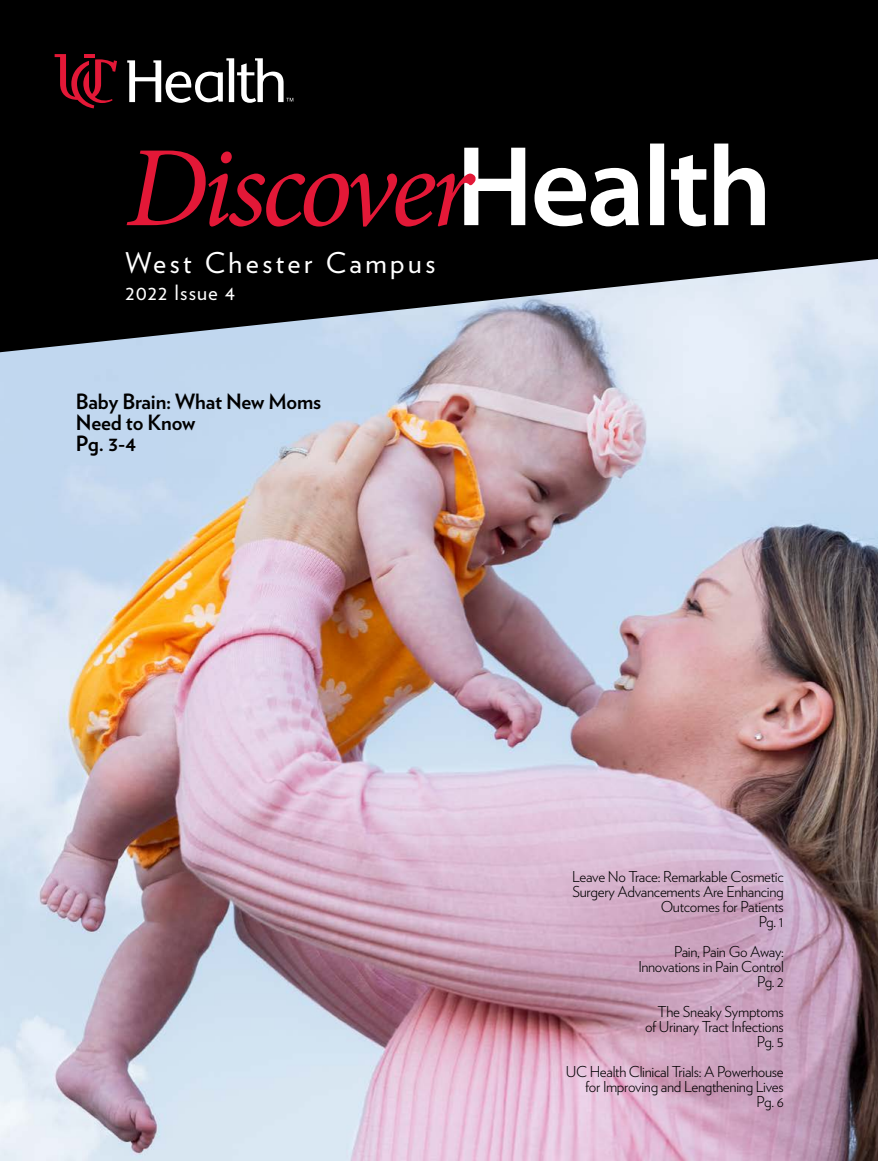
<style>
.page{position:relative;width:878px;height:1161px;background:#fff}
.page>*{position:absolute;margin:0;border:0;box-sizing:border-box;transform-origin:0 0}
.t1{font:28.5px "Verlag";letter-spacing:.12em;color:#fff}
.t2{font:700 21px/21px "Verlag";letter-spacing:-.01em;color:#000}
.t3{font:21px "Verlag";letter-spacing:.05em;color:#fff}
.t4{font:300 15px/15px "Verlag";letter-spacing:-.02em;color:#000;text-align:right}
</style>
<div class="page">
<img style="left:0;top:352px;width:878px;height:809px">
<svg style="left:0;top:0;width:878px;height:352px;background:#222426"></svg>
<svg style="left:127px;top:144px;width:637px;height:83px"></svg>
<svg style="left:55px;top:54px;width:62px;height:54px;background:#4a0712"></svg>
<svg style="left:127px;top:58px;width:166px;height:45px"></svg>
<h1 class="t1" style="left:125px;top:242px;width:311px">West Chester Campus</h1>
<h2 class="t3" style="left:125px;top:277px;width:111px">2022 Issue 4</h2>
<h2 class="t2" style="left:76px;top:390px;width:247px">Baby Brain: What New Moms<br>Need to Know<br>Pg. 3-4</h2>
<p class="t4" style="left:572px;top:869px;width:213px">Leave No Trace: Remarkable Cosmetic<br>Surgery Advancements Are Enhancing<br>Outcomes for Patients<br>Pg. 1</p>
<p class="t4" style="left:638px;top:944px;width:147px">Pain, Pain Go Away:<br>Innovations in Pain Control<br>Pg. 2</p>
<p class="t4" style="left:645px;top:1004px;width:140px">The Sneaky Symptoms of Urinary Tract Infections<br>Pg. 5</p>
<p class="t4" style="left:565px;top:1064px;width:219px">UC Health Clinical Trials: A Powerhouse for Improving and Lengthening Lives<br>Pg. 6</p>
</div>
